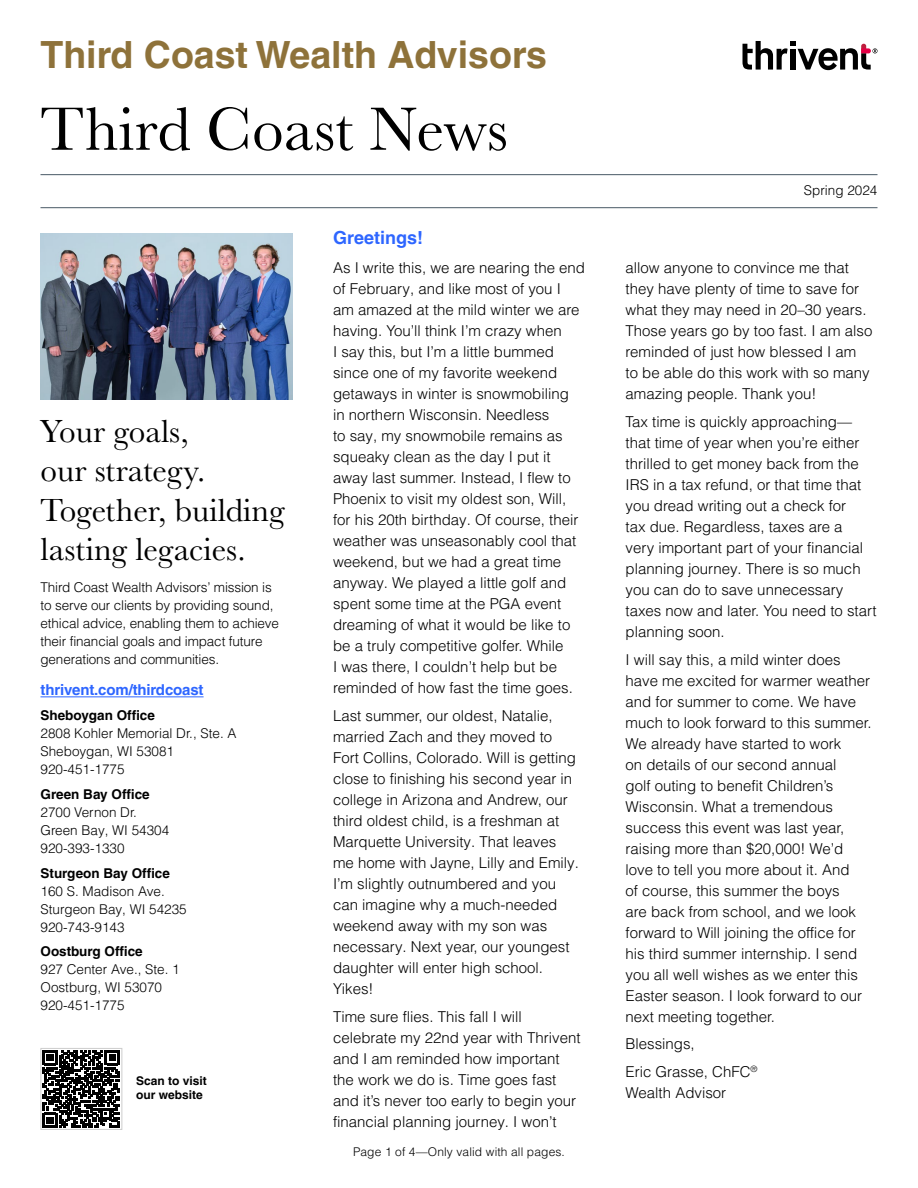
<style>
.page{position:relative;width:918px;height:1188px;background:#fff}
.page>*{position:absolute;margin:0;border:0;box-sizing:border-box;transform-origin:0 0}
.t1{font:63px "Baskerville URW";color:#000}
.t2{font:700 37.5px "Helvetica LT Pro";color:#8e723a}
.t3{font:33px/39.6px "Baskerville URW";color:#000}
.t4{font:700 18px "Helvetica LT Pro";color:#2e66ff}
.t5{font:300 15px/21px "Helvetica LT Pro";color:#000}
.t6{font:700 15px "Helvetica LT Pro";letter-spacing:-.01em;color:#2e66ff}
.t7{font:300 13.5px/18px "Helvetica LT Pro";letter-spacing:-.01em;color:#000}
.t8{font:700 13.5px "Helvetica LT Pro";color:#000}
.t9{font:300 12px "Helvetica LT Pro";letter-spacing:.01em;color:#000}
.t10{font:700 12px/14.4px "Helvetica LT Pro";color:#000}
</style>
<div class="page">
<hr style="left:40px;top:174px;width:838px;height:1px;background:#485865">
<hr style="left:40px;top:207px;width:838px;height:1px;background:#485865">
<svg style="left:743px;top:41px;width:134px;height:29px"></svg>
<hr style="left:40px;top:696px;width:164px;height:1px;background:#2e66ff">
<img style="left:40px;top:233px;width:253px;height:167px">
<div style="left:40px;top:1048px;width:82px;height:82px;border:1px solid #ccc"></div>
<svg style="left:43px;top:1051px;width:76px;height:76px"></svg>
<h2 class="t2" style="left:40px;top:32px;width:508px">Third Coast Wealth Advisors</h2>
<h1 class="t1" style="left:40px;top:86px;width:469px">Third Coast News</h1>
<h3 class="t3" style="left:40px;top:410px;width:246px">Your goals,<br>our strategy.<br>Together, building lasting legacies.</h3>
<p class="t7" style="left:40px;top:578px;width:240px">Third Coast Wealth Advisors’ mission is to serve our clients by providing sound, ethical advice, enabling them to achieve their financial goals and impact future generations and communities.</p>
<p class="t6" style="left:40px;top:681px;width:165px">thrivent.com/thirdcoast</p>
<p class="t8" style="left:40px;top:707px;width:116px">Sheboygan Office</p>
<p class="t7" style="left:40px;top:724px;width:198px">2808 Kohler Memorial Dr., Ste. A<br>Sheboygan, WI 53081<br>920-451-1775</p>
<p class="t8" style="left:40px;top:786px;width:111px">Green Bay Office</p>
<p class="t7" style="left:40px;top:803px;width:130px">2700 Vernon Dr.<br>Green Bay, WI 54304<br>920-393-1330</p>
<p class="t8" style="left:40px;top:865px;width:131px">Sturgeon Bay Office</p>
<p class="t7" style="left:40px;top:882px;width:148px">160 S. Madison Ave.<br>Sturgeon Bay, WI 54235<br>920-743-9143</p>
<p class="t8" style="left:40px;top:943px;width:104px">Oostburg Office</p>
<p class="t7" style="left:40px;top:960px;width:141px">927 Center Ave., Ste. 1<br>Oostburg, WI 53070<br>920-451-1775</p>
<p class="t10" style="left:136px;top:1074px;width:72px">Scan to visit our website</p>
<p class="t4" style="left:333px;top:227px;width:92px">Greetings!</p>
<p class="t5" style="left:333px;top:257px;width:254px">As I write this, we are nearing the end of February, and like most of you I am amazed at the mild winter we are having. You’ll think I’m crazy when<br>I say this, but I’m a little bummed since one of my favorite weekend getaways in winter is snowmobiling<br>in northern Wisconsin. Needless<br>to say, my snowmobile remains as squeaky clean as the day I put it away last summer. Instead, I flew to Phoenix to visit my oldest son, Will, for his 20th birthday. Of course, their weather was unseasonably cool that weekend, but we had a great time anyway. We played a little golf and spent some time at the PGA event dreaming of what it would be like to be a truly competitive golfer. While<br>I was there, I couldn’t help but be reminded of how fast the time goes.</p>
<p class="t5" style="left:333px;top:705px;width:247px">Last summer, our oldest, Natalie, married Zach and they moved to<br>Fort Collins, Colorado. Will is getting close to finishing his second year in college in Arizona and Andrew, our third oldest child, is a freshman at<br>Marquette University. That leaves me home with Jayne, Lilly and Emily.<br>I’m slightly outnumbered and you can imagine why a much-needed weekend away with my son was necessary. Next year, our youngest daughter will enter high school.<br>Yikes!</p>
<p class="t5" style="left:333px;top:1006px;width:249px">Time sure flies. This fall I will celebrate my 22nd year with Thrivent and I am reminded how important the work we do is. Time goes fast and it’s never too early to begin your financial planning journey. I won’t</p>
<p class="t9" style="left:353px;top:1144px;width:213px">Page 1 of 4—Only valid with all pages.</p>
<p class="t7" style="left:804px;top:181px;width:75px">Spring 2024</p>
<p class="t5" style="left:626px;top:257px;width:248px">allow anyone to convince me that they have plenty of time to save for what they may need in 20–30 years.<br>Those years go by too fast. I am also reminded of just how blessed I am to be able do this work with so many amazing people. Thank you!</p>
<p class="t5" style="left:626px;top:411px;width:252px">Tax time is quickly approaching— that time of year when you’re either thrilled to get money back from the<br>IRS in a tax refund, or that time that you dread writing out a check for<br>tax due. Regardless, taxes are a<br>very important part of your financial planning journey. There is so much you can do to save unnecessary taxes now and later. You need to start planning soon.</p>
<p class="t5" style="left:626px;top:649px;width:247px">I will say this, a mild winter does have me excited for warmer weather and for summer to come. We have much to look forward to this summer.<br>We already have started to work<br>on details of our second annual<br>golf outing to benefit Children’s<br>Wisconsin. What a tremendous success this event was last year, raising more than $20,000! We’d love to tell you more about it. And<br>of course, this summer the boys<br>are back from school, and we look forward to Will joining the office for his third summer internship. I send you all well wishes as we enter this<br>Easter season. I look forward to our next meeting together.</p>
<p class="t5" style="left:626px;top:1030px;width:134px;line-height:27.8px">Blessings,<br>Eric Grasse, ChFC<sup>®</sup></p>
<p class="t5" style="left:626px;top:1082px;width:102px">Wealth Advisor</p>
</div>
